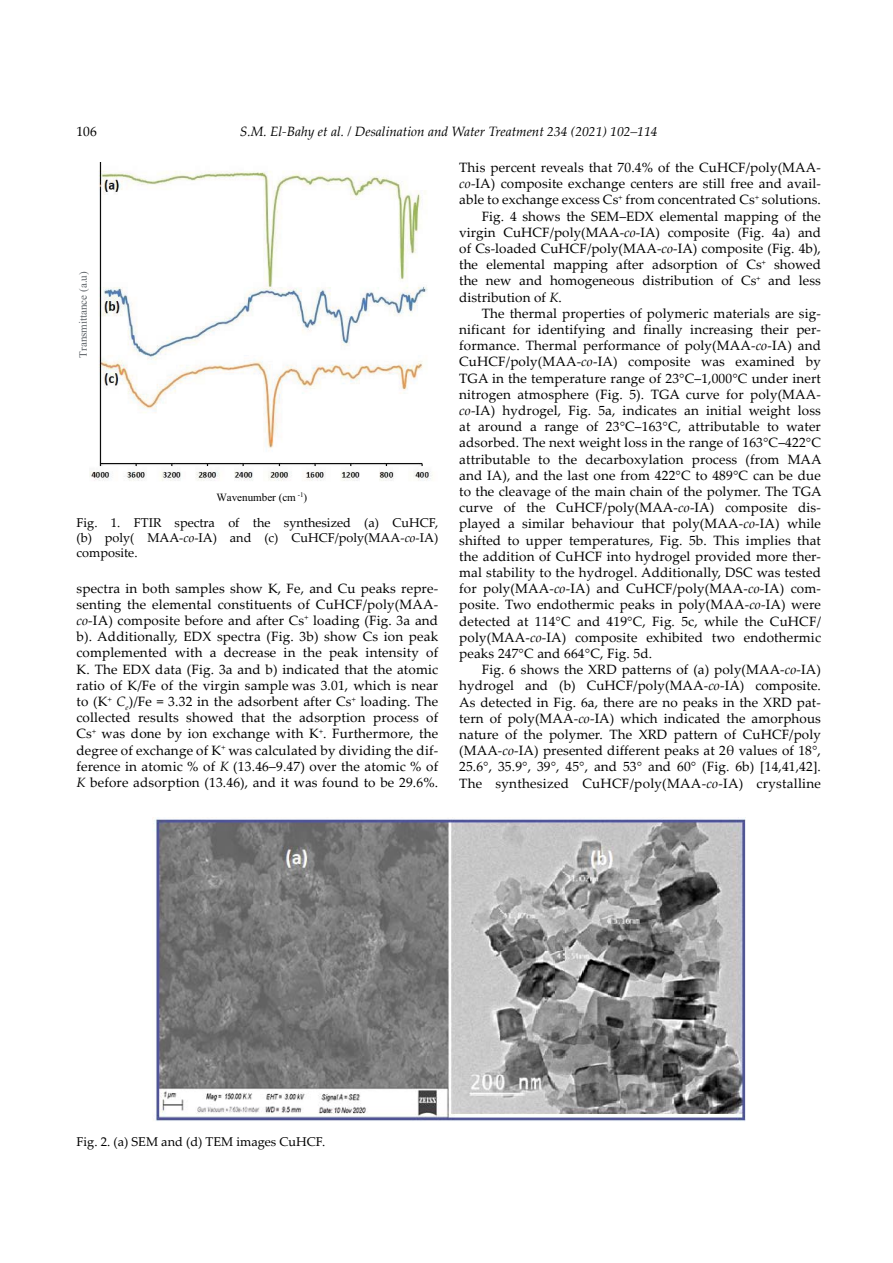
<style>
.page{position:relative;width:893px;height:1263px;background:#fff}
.page>*{position:absolute;margin:0;border:0;box-sizing:border-box;transform-origin:0 0}
.t1{font:13.5px/16.2px "Palatino Linotype";letter-spacing:.01em;color:#000;text-align:justify}
.t2{font:italic 13.5px "Palatino Linotype";color:#000}
.t3{font:12.75px/15px "Palatino Linotype";color:#000;text-align:justify}
.t4{font:11.1px "Times New Roman";letter-spacing:-.005em;color:#5f6469}
.t5{font:11.1px "Times New Roman";color:#000}
.s1{font-style:italic}
</style>
<div class="page">
<img style="left:90px;top:162px;width:343px;height:319px">
<img style="left:155px;top:819px;width:590px;height:302px">
<p class="t1" style="left:76px;top:123px;width:22px">106</p>
<p class="t2" style="left:240px;top:122px;width:419px">S.M. El-Bahy et al. / Desalination and Water Treatment 234 (2021) 102–114</p>
<p class="t4" style="left:79px;top:358px;width:88px;rotate:-90deg">Transmittance (a.u)</p>
<p class="t5" style="left:216px;top:493px;width:92px">Wavenumber (cm <sup>-1</sup>)</p>
<p class="t3" style="left:76px;top:515px;width:363px">Fig. 1. FTIR spectra of the synthesized (a) CuHCF, (b) poly( MAA-<span class="s1">co</span>-IA) and (c) CuHCF/poly(MAA-<span class="s1">co</span>-IA) composite.</p>
<p class="t1" style="left:76px;top:579px;width:363px">spectra in both samples show K, Fe, and Cu peaks repre&shy;senting the elemental constituents of CuHCF/poly(MAA&shy;<span class="s1">co</span>-IA) composite before and after Cs<sup>+</sup> loading (Fig. 3a and b). Additionally, EDX spectra (Fig. 3b) show Cs ion peak complemented with a decrease in the peak intensity of K. The EDX data (Fig. 3a and b) indicated that the atomic ratio of K/Fe of the virgin sample was 3.01, which is near to (K<sup>+</sup> <span class="s1">C</span><sub>e</sub>)/Fe = 3.32 in the adsorbent after Cs<sup>+</sup> loading. The collected results showed that the adsorption process of Cs<sup>+</sup> was done by ion exchange with K<sup>+</sup>. Furthermore, the degree of exchange of K<sup>+</sup> was calculated by dividing the dif&shy;ference in atomic % of <span class="s1">K</span> (13.46–9.47) over the atomic % of <span class="s1">K</span> before adsorption (13.46), and it was found to be 29.6%.</p>
<p class="t1" style="left:459px;top:159px;width:363px">This percent reveals that 70.4% of the CuHCF/poly(MAA-</p>
<p class="t1" style="left:459px;top:175px;width:363px"><span class="s1">co</span>-IA) composite exchange centers are still free and avail-</p>
<p class="t1" style="left:459px;top:191px;width:363px">able to exchange excess Cs<sup>+</sup> from concentrated Cs<sup>+</sup> solutions.</p>
<p class="t1" style="left:482px;top:207px;width:341px">Fig. 4 shows the SEM–EDX elemental mapping of the</p>
<p class="t1" style="left:459px;top:223px;width:363px">virgin CuHCF/poly(MAA-<span class="s1">co</span>-IA) composite (Fig. 4a) and</p>
<p class="t1" style="left:459px;top:240px;width:363px">of Cs-loaded CuHCF/poly(MAA-<span class="s1">co</span>-IA) composite (Fig. 4b),</p>
<p class="t1" style="left:459px;top:256px;width:363px">the elemental mapping after adsorption of Cs<sup>+</sup> showed</p>
<p class="t1" style="left:459px;top:272px;width:363px">the new and homogeneous distribution of Cs<sup>+</sup> and less</p>
<p class="t1" style="left:459px;top:288px;width:104px">distribution of <span class="s1">K</span>.</p>
<p class="t1" style="left:482px;top:304px;width:341px">The thermal properties of polymeric materials are sig-</p>
<p class="t1" style="left:459px;top:321px;width:363px">nificant for identifying and finally increasing their per-</p>
<p class="t1" style="left:459px;top:337px;width:363px">formance. Thermal performance of poly(MAA-<span class="s1">co</span>-IA) and</p>
<p class="t1" style="left:459px;top:353px;width:363px">CuHCF/poly(MAA-<span class="s1">co</span>-IA) composite was examined by</p>
<p class="t1" style="left:459px;top:369px;width:363px">TGA in the temperature range of 23°C–1,000°C under inert</p>
<p class="t1" style="left:459px;top:385px;width:363px">nitrogen atmosphere (Fig. 5). TGA curve for poly(MAA-</p>
<p class="t1" style="left:459px;top:402px;width:363px"><span class="s1">co</span>-IA) hydrogel, Fig. 5a, indicates an initial weight loss</p>
<p class="t1" style="left:459px;top:418px;width:363px">at around a range of 23°C–163°C, attributable to water</p>
<p class="t1" style="left:459px;top:434px;width:363px">adsorbed. The next weight loss in the range of 163°C–422°C</p>
<p class="t1" style="left:459px;top:450px;width:364px">attributable to the decarboxylation process (from MAA</p>
<p class="t1" style="left:459px;top:466px;width:363px">and IA), and the last one from 422°C to 489°C can be due</p>
<p class="t1" style="left:459px;top:483px;width:364px">to the cleavage of the main chain of the polymer. The TGA</p>
<p class="t1" style="left:459px;top:499px;width:363px">curve of the CuHCF/poly(MAA-<span class="s1">co</span>-IA) composite dis-</p>
<p class="t1" style="left:459px;top:515px;width:363px">played a similar behaviour that poly(MAA-<span class="s1">co</span>-IA) while</p>
<p class="t1" style="left:459px;top:531px;width:363px">shifted to upper temperatures, Fig. 5b. This implies that</p>
<p class="t1" style="left:459px;top:547px;width:363px">the addition of CuHCF into hydrogel provided more ther-</p>
<p class="t1" style="left:459px;top:564px;width:363px">mal stability to the hydrogel. Additionally, DSC was tested</p>
<p class="t1" style="left:459px;top:580px;width:363px">for poly(MAA-<span class="s1">co</span>-IA) and CuHCF/poly(MAA-<span class="s1">co</span>-IA) com-</p>
<p class="t1" style="left:459px;top:596px;width:363px">posite. Two endothermic peaks in poly(MAA-<span class="s1">co</span>-IA) were</p>
<p class="t1" style="left:459px;top:612px;width:363px">detected at 114°C and 419°C, Fig. 5c, while the CuHCF/</p>
<p class="t1" style="left:459px;top:628px;width:363px">poly(MAA-<span class="s1">co</span>-IA) composite exhibited two endothermic</p>
<p class="t1" style="left:459px;top:645px;width:194px">peaks 247°C and 664°C, Fig. 5d.</p>
<p class="t1" style="left:482px;top:661px;width:341px">Fig. 6 shows the XRD patterns of (a) poly(MAA-<span class="s1">co</span>-IA)</p>
<p class="t1" style="left:459px;top:677px;width:363px">hydrogel and (b) CuHCF/poly(MAA-<span class="s1">co</span>-IA) composite.</p>
<p class="t1" style="left:459px;top:693px;width:363px">As detected in Fig. 6a, there are no peaks in the XRD pat-</p>
<p class="t1" style="left:459px;top:709px;width:363px">tern of poly(MAA-<span class="s1">co</span>-IA) which indicated the amorphous</p>
<p class="t1" style="left:459px;top:726px;width:363px">nature of the polymer. The XRD pattern of CuHCF/poly</p>
<p class="t1" style="left:459px;top:742px;width:363px">(MAA-<span class="s1">co</span>-IA) presented different peaks at 2θ values of 18°,</p>
<p class="t1" style="left:459px;top:758px;width:363px">25.6°, 35.9°, 39°, 45°, and 53° and 60° (Fig. 6b) [14,41,42].</p>
<p class="t1" style="left:459px;top:774px;width:363px">The synthesized CuHCF/poly(MAA-<span class="s1">co</span>-IA) crystalline</p>
<p class="t3" style="left:76px;top:1134px;width:250px">Fig. 2. (a) SEM and (d) TEM images CuHCF.</p>
</div>
